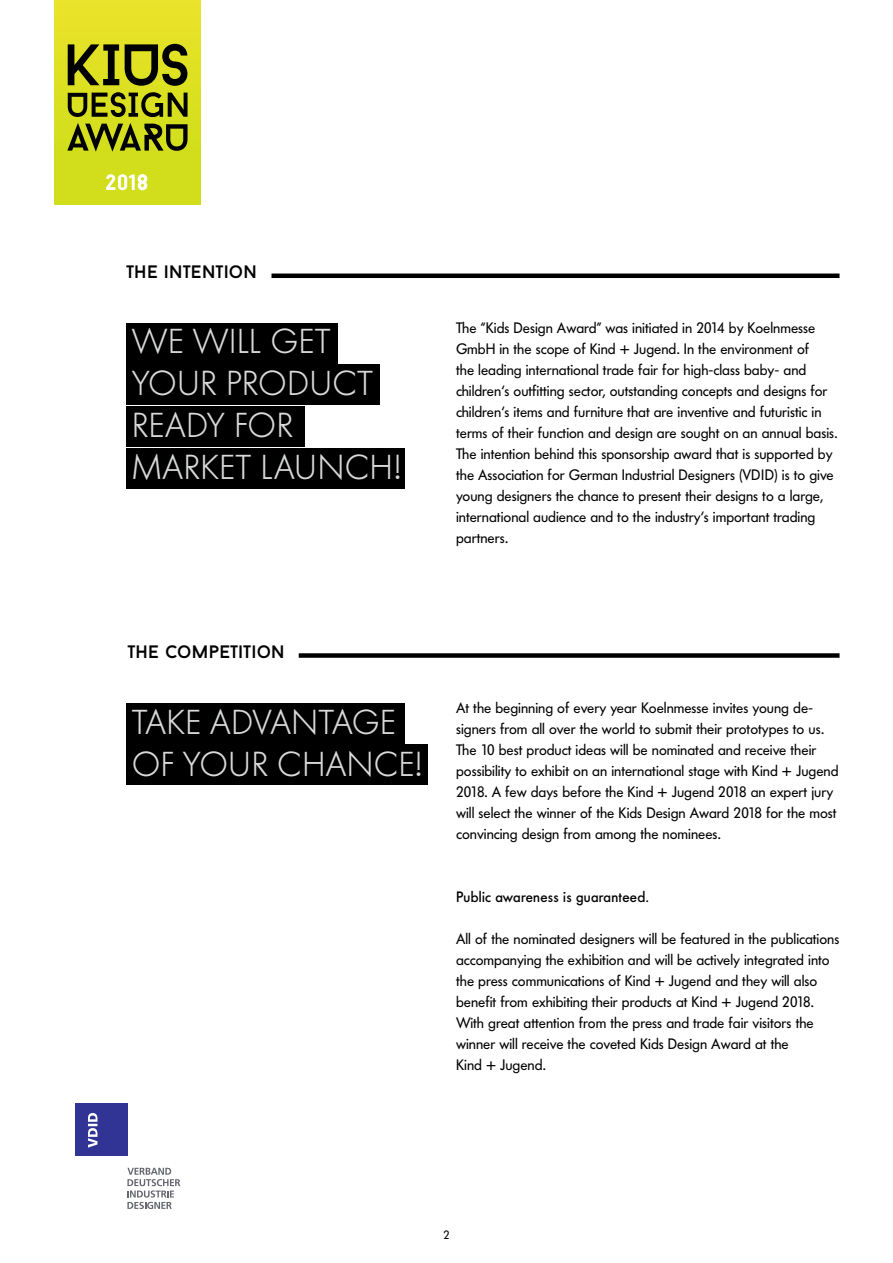
<style>
.page{position:relative;width:893px;height:1263px;background:#fff}
.page>*{position:absolute;margin:0;border:0;box-sizing:border-box;transform-origin:0 0}
.t1{font:300 34.5px/42px "Futura BQ";color:#d8d9d9}
.t2{font:18px "Baron Neue";letter-spacing:.005em;color:#000}
.t3{font:15px/21px "Futura BQ";color:#000}
.t4{font:500 15px "Futura BQ";color:#000}
.t5{font:12px "Futura BQ";color:#000}
</style>
<div class="page">
<svg style="left:127px;top:1168px;width:53px;height:41px"></svg>
<div style="left:75px;top:1103px;width:52px;height:53px;background:#313395"></div>
<svg style="left:88px;top:1113px;width:9px;height:34px"></svg>
<div style="left:54px;top:0;width:147px;height:204px;background:linear-gradient(to bottom,#e7e129,#cddd19)"></div>
<svg style="left:68px;top:92px;width:120px;height:25px"></svg>
<svg style="left:67px;top:123px;width:121px;height:29px"></svg>
<svg style="left:68px;top:44px;width:51px;height:41px"></svg>
<svg style="left:125px;top:44px;width:62px;height:42px"></svg>
<svg style="left:106px;top:174px;width:41px;height:16px"></svg>
<div style="left:126px;top:323px;width:212px;height:40px;background:#000"></div>
<div style="left:126px;top:365px;width:254px;height:40px;background:#000"></div>
<div style="left:126px;top:406px;width:179px;height:41px;background:#000"></div>
<div style="left:126px;top:448px;width:279px;height:40px;background:#000"></div>
<div style="left:271px;top:273px;width:568px;height:5px;background:#000"></div>
<div style="left:299px;top:653px;width:540px;height:5px;background:#000"></div>
<div style="left:126px;top:703px;width:279px;height:40px;background:#000"></div>
<div style="left:126px;top:744px;width:301px;height:41px;background:#000"></div>
<p class="t2" style="left:126px;top:260px;width:132px">THE INTENTION</p>
<h1 class="t1" style="left:132px;top:321px;width:271px">WE WILL GET<br>YOUR PRODUCT<br>READY FOR<br>MARKET LAUNCH!</h1>
<p class="t3" style="left:456px;top:318px;width:383px">The “Kids Design Award” was initiated in 2014 by Koelnmesse GmbH in the scope of Kind + Jugend. In the environment of<br>the leading international trade fair for high-class baby- and children‘s outfitting sector, outstanding concepts and designs for children‘s items and furniture that are inventive and futuristic in terms of their function and design are sought on an annual basis.<br>The intention behind this sponsorship award that is supported by the Association for German Industrial Designers (VDID) is to give young designers the chance to present their designs to a large, international audience and to the industry‘s important trading partners.</p>
<p class="t2" style="left:127px;top:640px;width:159px">THE COMPETITION</p>
<h1 class="t1" style="left:132px;top:702px;width:292px;line-height:41.4px">TAKE ADVANTAGE<br>OF YOUR CHANCE!</h1>
<p class="t3" style="left:456px;top:697px;width:384px">At the beginning of every year Koelnmesse invites young de&shy;signers from all over the world to submit their prototypes to us.<br>The 10 best product ideas will be nominated and receive their possibility to exhibit on an international stage with Kind + Jugend 2018. A few days before the Kind + Jugend 2018 an expert jury will select the winner of the Kids Design Award 2018 for the most convincing design from among the nominees.</p>
<p class="t4" style="left:456px;top:888px;width:195px">Public awareness is guaranteed.</p>
<p class="t3" style="left:456px;top:928px;width:385px">All of the nominated designers will be featured in the publications accompanying the exhibition and will be actively integrated into the press communications of Kind + Jugend and they will also benefit from exhibiting their products at Kind + Jugend 2018.<br>With great attention from the press and trade fair visitors the winner will receive the coveted Kids Design Award at the<br>Kind + Jugend.</p>
<p class="t5" style="left:443px;top:1228px;width:7px">2</p>
</div>
